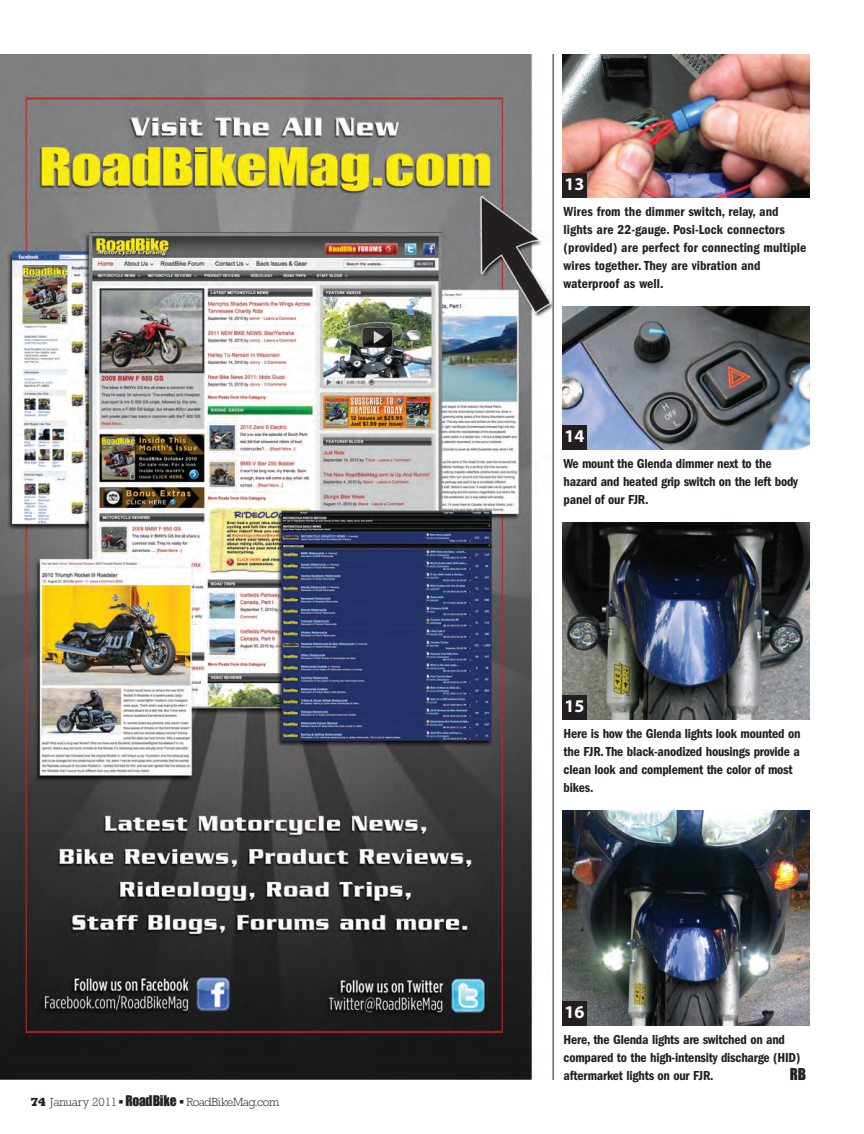
<style>
.page{position:relative;width:864px;height:1134px;background:#fff}
.page>*{position:absolute;margin:0;border:0;box-sizing:border-box;transform-origin:0 0}
.t1{font:700 18px "Myriad";color:#fff}
.t2{font:15px "Impact";color:#231f20}
.t3{font:600 condensed 13.5px/18px "Franklin Gothic";letter-spacing:-.015em;color:#231f20}
.t4{font:600 condensed 13.5px/18px "Franklin Gothic";letter-spacing:.005em;color:#231f20}
.t5{font:13.5px "Impact";letter-spacing:-.01em;color:#231f20}
.t6{font:300 12px "Rockwell";letter-spacing:-.035em;color:#231f20}
.t7{font:300 12px "Rockwell";letter-spacing:-.015em;color:#231f20}
.s1{font-weight:800}
</style>
<div class="page">
<img style="left:0;top:54px;width:553px;height:1026px">
<img style="left:562px;top:522px;width:248px;height:198px">
<div style="left:562px;top:695px;width:25px;height:25px;background:#231f20"></div>
<img style="left:562px;top:810px;width:248px;height:216px">
<div style="left:562px;top:1001px;width:25px;height:25px;background:#231f20"></div>
<hr style="left:553px;top:54px;width:1px;height:1026px;background:#231f20">
<img style="left:562px;top:306px;width:248px;height:144px">
<div style="left:562px;top:425px;width:25px;height:25px;background:#231f20"></div>
<img style="left:562px;top:54px;width:248px;height:144px">
<div style="left:562px;top:173px;width:25px;height:25px;background:#231f20"></div>
<p class="t7" style="left:31px;top:1098px;width:94px"><span class="s1">74</span> January 2011 ■</p>
<p class="t5" style="left:125px;top:1092px;width:53px">RoadBike</p>
<p class="t6" style="left:179px;top:1098px;width:101px">■ RoadBikeMag.com</p>
<h1 class="t1" style="left:564px;top:177px;width:21px">13</h1>
<p class="t4" style="left:564px;top:204px;width:244px">Wires from the dimmer switch, relay, and lights are 22-gauge. Posi-Lock connectors (provided) are perfect for connecting multiple wires together. They are vibration and waterproof as well.</p>
<h1 class="t1" style="left:564px;top:429px;width:21px">14</h1>
<p class="t3" style="left:564px;top:456px;width:236px">We mount the Glenda dimmer next to the hazard and heated grip switch on the left body panel of our FJR.</p>
<h1 class="t1" style="left:564px;top:699px;width:21px">15</h1>
<p class="t3" style="left:564px;top:726px;width:238px">Here is how the Glenda lights look mounted on the FJR. The black-anodized housings provide a clean look and complement the color of most bikes.</p>
<h1 class="t1" style="left:564px;top:1005px;width:21px">16</h1>
<p class="t3" style="left:564px;top:1032px;width:238px">Here, the Glenda lights are switched on and compared to the high-intensity discharge (HID) aftermarket lights on our FJR.</p>
<p class="t2" style="left:790px;top:1065px;width:18px">RB</p>
</div>
